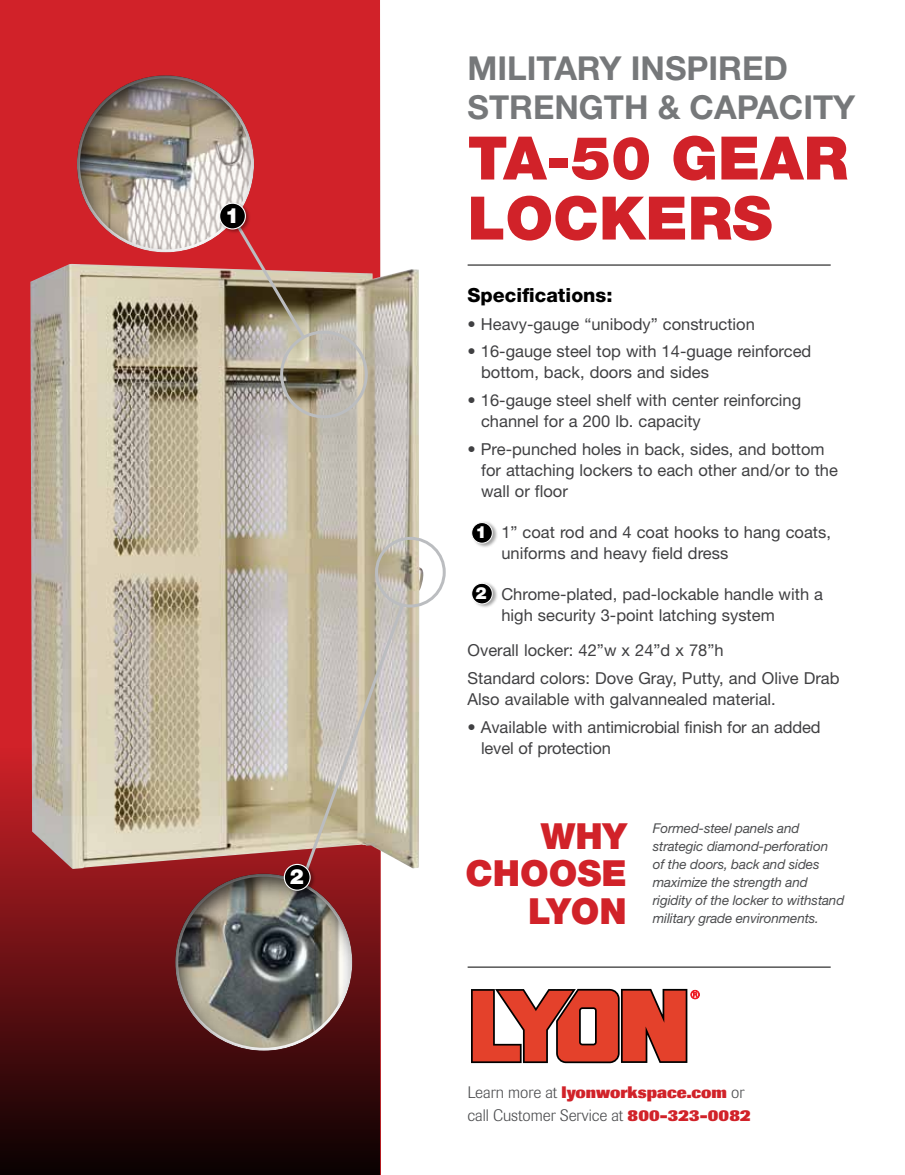
<style>
.page{position:relative;width:905px;height:1175px;background:#fff}
.page>*{position:absolute;margin:0;border:0;box-sizing:border-box;transform-origin:0 0}
.t1{font:900 60px/60px "Helvetica Neue";color:#d12229}
.t2{font:900 36px/37.5px "Helvetica Neue";color:#d12229;text-align:right}
.t3{font:700 33px/39.6px "Helvetica Neue";color:#76787a}
.t4{font:900 21px "Helvetica Neue";color:#fff}
.t5{font:800 19.5px "Helvetica Neue";color:#000}
.t6{font:900 16.8px "Helvetica Neue";color:#fff}
.t7{font:16.5px/21px "Helvetica Neue";color:#404042}
.t8{font:300 16.5px/22.5px "Imago";color:#4c4d4f}
.t9{font:italic 13.5px/18px "Helvetica Neue";letter-spacing:-.01em;color:#4c4d4f}
.s1{font-weight:800;color:#d12229}
</style>
<div class="page">
<div style="left:0;top:0;width:380px;height:1174px;background:#d12229"></div>
<svg style="left:471px;top:988px;width:228px;height:75px"></svg>
<hr style="left:467px;top:966px;width:363px;height:1px;background:#000">
<hr style="left:467px;top:265px;width:363px;height:1px;background:#000">
<div style="left:0;top:748px;width:380px;height:426px;background:linear-gradient(to bottom,#cf2128,#0a0102)"></div>
<img style="left:30px;top:264px;width:394px;height:605px">
<div style="left:76px;top:74px;width:178px;height:178px;background:#000;opacity:.75"></div>
<div style="left:280px;top:331px;width:88px;height:87px;border:3px solid #bbbdc0;border-radius:50%"></div>
<div style="left:375px;top:537px;width:70px;height:70px;border:3px solid #bbbdc0;border-radius:50%"></div>
<div style="left:174px;top:872px;width:180px;height:178px;background:#000;opacity:.75"></div>
<svg style="left:297px;top:601px;width:109px;height:287px;background:#c4b2a4"></svg>
<svg style="left:229px;top:214px;width:79px;height:127px"></svg>
<div style="left:219px;top:201px;width:32px;height:33px;background:#000;opacity:.36"></div>
<div style="left:220px;top:203px;width:25px;height:26px;background:#000;border-radius:50%"></div>
<div style="left:219px;top:203px;width:27px;height:26px;border:1px solid #fff;border-radius:50%"></div>
<div style="left:284px;top:862px;width:32px;height:33px;background:#000;opacity:.36"></div>
<div style="left:284px;top:864px;width:26px;height:26px;background:#000;border-radius:50%"></div>
<div style="left:284px;top:863px;width:26px;height:27px;border:1px solid #fff;border-radius:50%"></div>
<div style="left:471px;top:581px;width:27px;height:27px;background:#000;opacity:.36"></div>
<div style="left:471px;top:583px;width:21px;height:21px;background:#000;border-radius:50%"></div>
<div style="left:471px;top:583px;width:21px;height:21px;border:1px solid #fff;border-radius:50%"></div>
<div style="left:471px;top:521px;width:27px;height:27px;background:#000;opacity:.36"></div>
<div style="left:471px;top:522px;width:21px;height:21px;background:#000;border-radius:50%"></div>
<div style="left:471px;top:522px;width:21px;height:21px;border:1px solid #fff;border-radius:50%"></div>
<p class="t4" style="left:225px;top:203px;width:16px">1</p>
<p class="t4" style="left:290px;top:864px;width:16px">2</p>
<h3 class="t3" style="left:467px;top:48px;width:389px">MILITARY INSPIRED<br>STRENGTH &amp; CAPACITY</h3>
<h1 class="t1" style="left:467px;top:128px;width:382px">TA-50 GEAR<br>LOCKERS</h1>
<p class="t5" style="left:467px;top:283px;width:146px">Specifications:</p>
<p class="t7" style="left:467px;top:313px;width:289px">• Heavy-gauge “unibody” construction</p>
<p class="t7" style="left:481px;top:341px;width:332px;text-indent:-13px">• 16-gauge steel top with 14-guage reinforced bottom, back, doors and sides</p>
<p class="t7" style="left:481px;top:389px;width:321px;text-indent:-13px">• 16-gauge steel shelf with center reinforcing channel for a 200 lb. capacity</p>
<p class="t7" style="left:481px;top:438px;width:358px;text-indent:-13px">• Pre-punched holes in back, sides, and bottom for attaching lockers to each other and/or to the wall or floor</p>
<p class="t7" style="left:501px;top:521px;width:331px">1” coat rod and 4 coat hooks to hang coats, uniforms and heavy field dress</p>
<p class="t7" style="left:501px;top:584px;width:323px">Chrome-plated, pad-lockable handle with a high security 3-point latching system</p>
<p class="t7" style="left:467px;top:636px;width:373px;line-height:27.8px">Overall locker: 42”w x 24”d x 78”h<br>Standard colors: Dove Gray, Putty, and Olive Drab</p>
<p class="t7" style="left:467px;top:688px;width:310px">Also available with galvannealed material.</p>
<p class="t7" style="left:481px;top:716px;width:341px;text-indent:-13px">• Available with antimicrobial finish for an added level of protection</p>
<p class="t6" style="left:475px;top:522px;width:13px">1</p>
<p class="t6" style="left:475px;top:583px;width:13px">2</p>
<h2 class="t2" style="left:465px;top:816px;width:163px">WHY<br>CHOOSE<br>LYON</h2>
<p class="t9" style="left:652px;top:818px;width:193px">Formed-steel panels and strategic diamond-perforation<br>of the doors, back and sides maximize the strength and rigidity of the locker to withstand military grade environments.</p>
<p class="t8" style="left:467px;top:1081px;width:284px">Learn more at <span class="s1">lyonworkspace.com</span> or call Customer Service at <span class="s1">800-323-0082</span></p>
</div>
